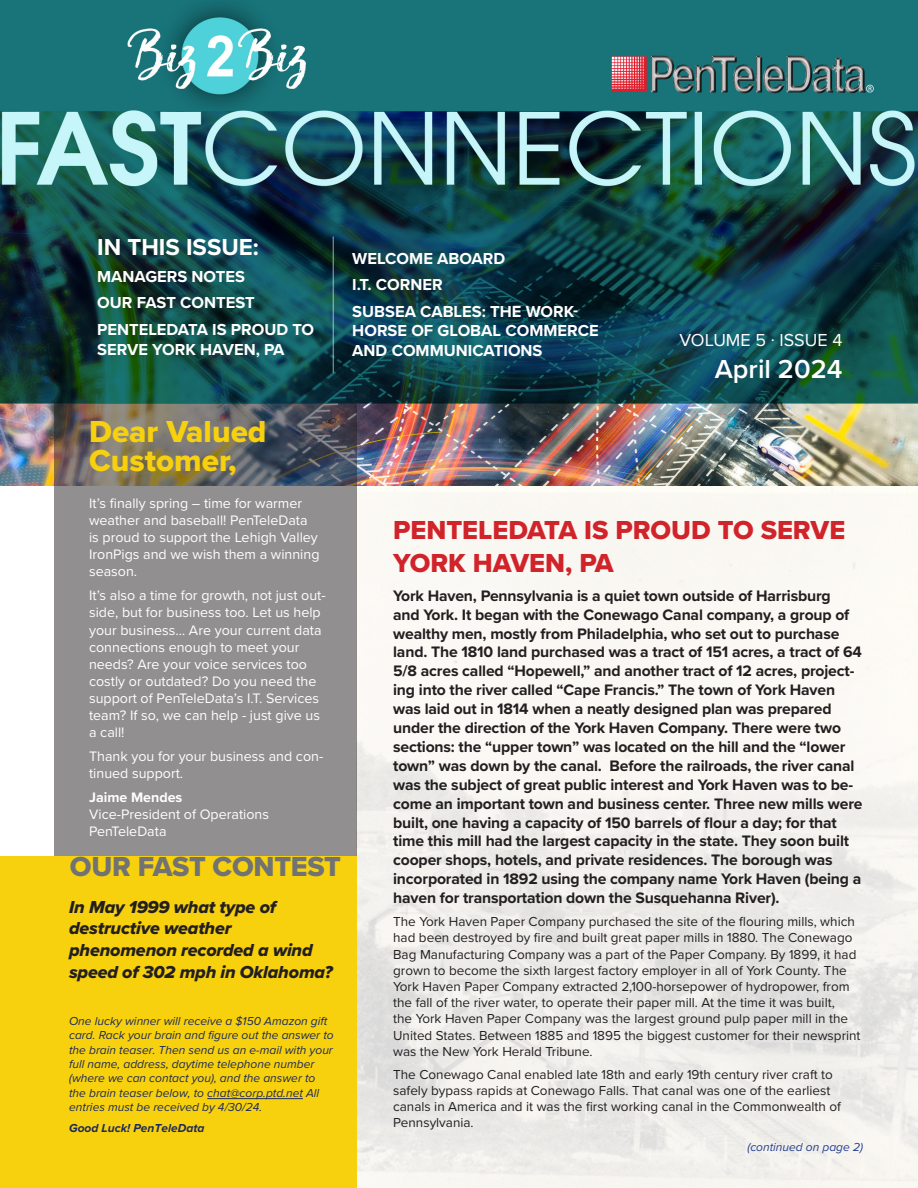
<style>
.page{position:relative;width:918px;height:1188px;background:#fff}
.page>*{position:absolute;margin:0;border:0;box-sizing:border-box;transform-origin:0 0}
.t1{font:31.5px/28.5px "Proxima Nova Extrabld";color:#f7d10e}
.t2{font:28.5px "Proxima Nova Extrabld";letter-spacing:-.01em;color:#717274}
.t3{font:27px/32.4px "Proxima Nova Extrabld";color:#d1232a}
.t4{font:600 27px "Proxima Nova";color:#fff}
.t5{font:700 24px "Proxima Nova";color:#fff}
.t6{font:18px/21.6px "Proxima Nova Extrabld It";letter-spacing:-.01em;color:#231f20}
.t7{font:18px "Proxima Nova";color:#fff}
.t8{font:700 16.5px/19.8px "Proxima Nova";color:#fff}
.t9{font:700 15.75px/18.9px "Proxima Nova";letter-spacing:-.01em;color:#231f20}
.t10{font:14.25px/17.1px "Proxima Nova";color:#fff}
.t11{font:13.5px/16.2px "Proxima Nova";color:#231f20}
.t12{font:italic 12px/14.4px "Proxima Nova";color:#1e2959}
.t13{font:italic 700 12px "Proxima Nova";color:#1e2959}
.t14{font:italic 12px "Proxima Nova";color:#253f8e}
.s1{font-weight:700}
</style>
<div class="page">
<img style="left:0;top:0;width:918px;height:486px">
<svg style="left:54px;top:403px;width:303px;height:453px;background:#898786"></svg>
<hr style="left:333px;top:236px;width:1px;height:137px;background:#fff">
<div style="left:0;top:856px;width:357px;height:332px;background:#f7d10e"></div>
<hr style="left:207px;top:1098px;width:96px;height:1px;background:#1e2959">
<hr style="left:917px;top:549px;width:1px;height:639px;background:#60c8d4">
<p class="t5" style="left:97px;top:229px;width:163px">IN THIS ISSUE:</p>
<p class="t8" style="left:97px;top:266px;width:149px">MANAGERS NOTES</p>
<p class="t8" style="left:97px;top:293px;width:159px">OUR FAST CONTEST</p>
<p class="t8" style="left:97px;top:319px;width:219px">PENTELEDATA IS PROUD TO<br>SERVE YORK HAVEN, PA</p>
<p class="t7" style="left:679px;top:326px;width:164px">VOLUME 5 . ISSUE 4</p>
<p class="t4" style="left:715px;top:349px;width:129px">April 2024</p>
<p class="t1" style="left:89px;top:417px;width:179px">Dear Valued<br>Customer,</p>
<p class="t10" style="left:89px;top:494px;width:232px">It’s finally spring – time for warmer weather and baseball! PenTeleData is proud to support the Lehigh Valley<br>IronPigs and we wish them a winning season.</p>
<p class="t10" style="left:89px;top:586px;width:238px">It’s also a time for growth, not just out&shy;side, but for business too. Let us help your business… Are your current data connections enough to meet your needs? Are your voice services too costly or outdated? Do you need the support of PenTeleData’s I.T. Services team? If so, we can help - just give us a call!</p>
<p class="t10" style="left:89px;top:747px;width:236px">Thank you for your business and con&shy;tinued support.</p>
<p class="t10" style="left:89px;top:788px;width:181px"><span class="s1">Jaime Mendes<br></span>Vice-President of Operations<br>PenTeleData</p>
<p class="t8" style="left:352px;top:248px;width:154px">WELCOME ABOARD</p>
<p class="t8" style="left:352px;top:274px;width:92px">I.T. CORNER</p>
<p class="t8" style="left:352px;top:301px;width:248px">SUBSEA CABLES: THE WORK-<br>HORSE OF GLOBAL COMMERCE<br>AND COMMUNICATIONS</p>
<p class="t3" style="left:393px;top:514px;width:454px">PENTELEDATA IS PROUD TO SERVE<br>YORK HAVEN, PA</p>
<p class="t9" style="left:393px;top:586px;width:471px">York Haven, Pennsylvania is a quiet town outside of Harrisburg<br>and York. It began with the Conewago Canal company, a group of wealthy men, mostly from Philadelphia, who set out to purchase land. The 1810 land purchased was a tract of 151 acres, a tract of 64<br>5/8 acres called “Hopewell,” and another tract of 12 acres, project&shy;ing into the river called “Cape Francis.” The town of York Haven was laid out in 1814 when a neatly designed plan was prepared under the direction of the York Haven Company. There were two sections: the “upper town” was located on the hill and the “lower town” was down by the canal. Before the railroads, the river canal was the subject of great public interest and York Haven was to be&shy;come an important town and business center. Three new mills were built, one having a capacity of 150 barrels of flour a day; for that time this mill had the largest capacity in the state. They soon built cooper shops, hotels, and private residences. The borough was incorporated in 1892 using the company name York Haven (being a haven for transportation down the Susquehanna River).</p>
<p class="t11" style="left:393px;top:913px;width:469px">The York Haven Paper Company purchased the site of the flouring mills, which had been destroyed by fire and built great paper mills in 1880. The Conewago Bag Manufacturing Company was a part of the Paper Company. By 1899, it had grown to become the sixth largest factory employer in all of York County. The York Haven Paper Company extracted 2,100-horsepower of hydropower, from the fall of the river water, to operate their paper mill. At the time it was built,<br>the York Haven Paper Company was the largest ground pulp paper mill in the United States. Between 1885 and 1895 the biggest customer for their newsprint was the New York Herald Tribune.</p>
<p class="t11" style="left:393px;top:1065px;width:449px">The Conewago Canal enabled late 18th and early 19th century river craft to safely bypass rapids at Conewago Falls. That canal was one of the earliest canals in America and it was the first working canal in the Commonwealth of Pennsylvania.</p>
<p class="t2" style="left:70px;top:845px;width:273px">OUR FAST CONTEST</p>
<p class="t6" style="left:69px;top:896px;width:265px">In May 1999 what type of destructive weather phenomenon recorded a wind speed of 302 mph in Oklahoma?</p>
<p class="t12" style="left:69px;top:1013px;width:266px">One lucky winner will receive a $150 Amazon gift card. Rack your brain and figure out the answer to the brain teaser. Then send us an e-mail with your full name, address, daytime telephone number (where we can contact you), and the answer to the brain teaser below, to chat@corp.ptd.net All entries must be received by 4/30/24.</p>
<p class="t13" style="left:69px;top:1119px;width:137px">Good Luck! PenTeleData</p>
<p class="t14" style="left:747px;top:1138px;width:117px">(continued on page 2)</p>
</div>
